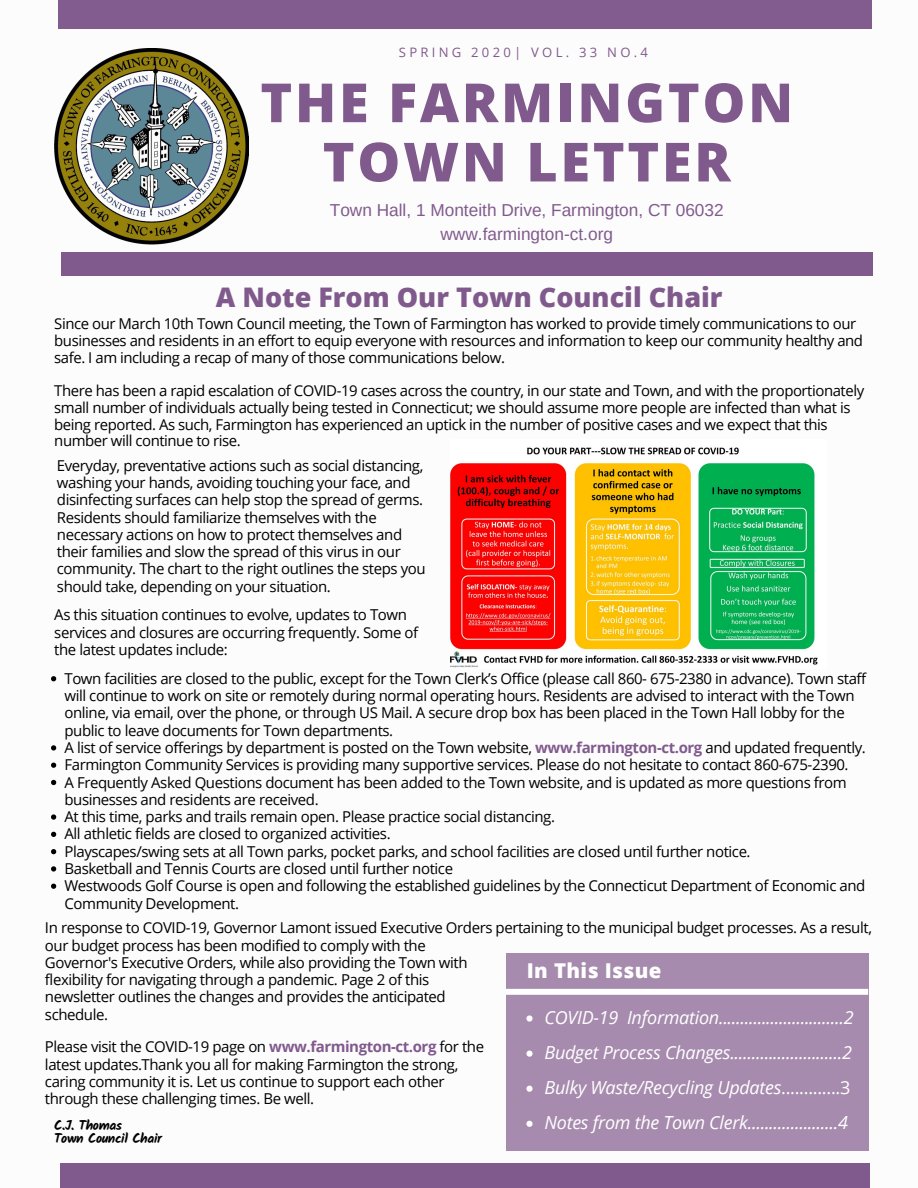
<style>
.page{position:relative;width:918px;height:1188px;background:#fff}
.page>*{position:absolute;margin:0;border:0;box-sizing:border-box;transform-origin:0 0}
.t1{font:800 54px/59.2px "Open Sans";letter-spacing:.05em;color:#815a8d;text-align:center}
.t2{font:800 27px "Open Sans";color:#815a8d}
.t3{font:800 20.4px "Open Sans";letter-spacing:.02em;color:#fff}
.t4{font:italic 18px/35.1px "Open Sans";letter-spacing:-.015em;color:#fff}
.t5{font:17.25px/23.7px "Arimo";color:#815a8d;text-align:center}
.t6{font:15px/17.2px "Open Sans";letter-spacing:-.03em;color:#000}
.t7{font:700 13.5px/13.5px "Kalam";letter-spacing:-.03em;color:#000}
.t8{font:13.05px "Open Sans";letter-spacing:.25em;color:#815a8d}
.s1{font-weight:700;color:#815a8d}
.s2{font-style:normal}
</style>
<div class="page">
<div style="left:58px;top:0;width:814px;height:29px;background:#815a8d"></div>
<div style="left:60px;top:1164px;width:810px;height:24px;background:#815a8d"></div>
<div style="left:61px;top:252px;width:811px;height:24px;background:#815a8d"></div>
<img style="left:54px;top:48px;width:195px;height:196px">
<div style="left:506px;top:953px;width:363px;height:197px;background:#a68bae"></div>
<svg style="left:526px;top:1015px;width:7px;height:7px"></svg>
<svg style="left:526px;top:1051px;width:7px;height:6px"></svg>
<svg style="left:526px;top:1086px;width:7px;height:6px"></svg>
<svg style="left:526px;top:1121px;width:7px;height:6px"></svg>
<svg style="left:506px;top:989px;width:362px;height:6px;background:#fcfbfc"></svg>
<img style="left:451px;top:447px;width:367px;height:221px">
<svg style="left:51px;top:676px;width:5px;height:5px"></svg>
<svg style="left:51px;top:745px;width:5px;height:6px"></svg>
<svg style="left:51px;top:763px;width:5px;height:5px"></svg>
<svg style="left:51px;top:780px;width:5px;height:5px"></svg>
<svg style="left:51px;top:814px;width:5px;height:6px"></svg>
<svg style="left:51px;top:832px;width:5px;height:5px"></svg>
<svg style="left:51px;top:849px;width:5px;height:5px"></svg>
<svg style="left:51px;top:866px;width:5px;height:6px"></svg>
<svg style="left:51px;top:884px;width:5px;height:5px"></svg>
<p class="t8" style="left:399px;top:43px;width:251px">SPRING 2020| VOL. 33 NO.4</p>
<h1 class="t1" style="left:260px;top:72px;width:534px">THE FARMINGTON<br>TOWN LETTER</h1>
<p class="t5" style="left:330px;top:198px;width:395px">Town Hall, 1 Monteith Drive, Farmington, CT 06032 www.farmington-ct.org</p>
<h2 class="t2" style="left:216px;top:278px;width:508px">A Note From Our Town Council Chair</h2>
<p class="t6" style="left:54px;top:315px;width:810px;line-height:16.6px">Since our March 10th Town Council meeting, the Town of Farmington has worked to provide timely communications to our businesses and residents in an effort to equip everyone with resources and information to keep our community healthy and safe. I am including a recap of many of those communications below.</p>
<p class="t6" style="left:54px;top:382px;width:811px;line-height:16.6px">There has been a rapid escalation of COVID-19 cases across the country, in our state and Town, and with the proportionately small number of individuals actually being tested in Connecticut; we should assume more people are infected than what is being reported. As such, Farmington has experienced an uptick in the number of positive cases and we expect that this number will continue to rise.</p>
<p class="t6" style="left:57px;top:456px;width:370px">Everyday, preventative actions such as social distancing, washing your hands, avoiding touching your face, and disinfecting surfaces can help stop the spread of germs.<br>Residents should familiarize themselves with the necessary actions on how to protect themselves and their families and slow the spread of this virus in our community. The chart to the right outlines the steps you should take, depending on your situation.</p>
<p class="t6" style="left:54px;top:606px;width:365px">As this situation continues to evolve, updates to Town services and closures are occurring frequently. Some of the latest updates include:</p>
<p class="t6" style="left:64px;top:669px;width:803px">Town facilities are closed to the public, except for the Town Clerk’s Office (please call 860- 675-2380 in advance). Town staff will continue to work on site or remotely during normal operating hours. Residents are advised to interact with the Town online, via email, over the phone, or through US Mail. A secure drop box has been placed in the Town Hall lobby for the public to leave documents for Town departments.<br>A list of service offerings by department is posted on the Town website, <span class="s1">www.farmington-ct.org</span> and updated frequently.<br>Farmington Community Services is providing many supportive services. Please do not hesitate to contact 860-675-2390.<br>A Frequently Asked Questions document has been added to the Town website, and is updated as more questions from businesses and residents are received.<br>At this time, parks and trails remain open. Please practice social distancing.<br>All athletic fields are closed to organized activities.<br>Playscapes/swing sets at all Town parks, pocket parks, and school facilities are closed until further notice.<br>Basketball and Tennis Courts are closed until further notice<br>Westwoods Golf Course is open and following the established guidelines by the Connecticut Department of Economic and Community Development.</p>
<p class="t6" style="left:45px;top:918px;width:829px">In response to COVID-19, Governor Lamont issued Executive Orders pertaining to the municipal budget processes. As a result,</p>
<p class="t6" style="left:45px;top:936px;width:424px">our budget process has been modified to comply with the Governor's Executive Orders, while also providing the Town with flexibility for navigating through a pandemic. Page 2 of this newsletter outlines the changes and provides the anticipated schedule.</p>
<p class="t6" style="left:45px;top:1038px;width:441px">Please visit the COVID-19 page on <span class="s1">www.farmington-ct.org</span> for the latest updates.Thank you all for making Farmington the strong, caring community it is. Let us continue to support each other through these challenging times. Be well.</p>
<p class="t7" style="left:54px;top:1118px;width:109px">C.J. Thomas<br>Town Council Chair</p>
<h3 class="t3" style="left:527px;top:956px;width:136px">In This Issue</h3>
<p class="t4" style="left:545px;top:1000px;width:310px">COVID-19 Information.............................2<br>Budget Process Changes..........................2<br>Bulky Waste/Recycling Updates<span class="s2">.............3<br></span>Notes from the Town Clerk.....................4</p>
</div>
